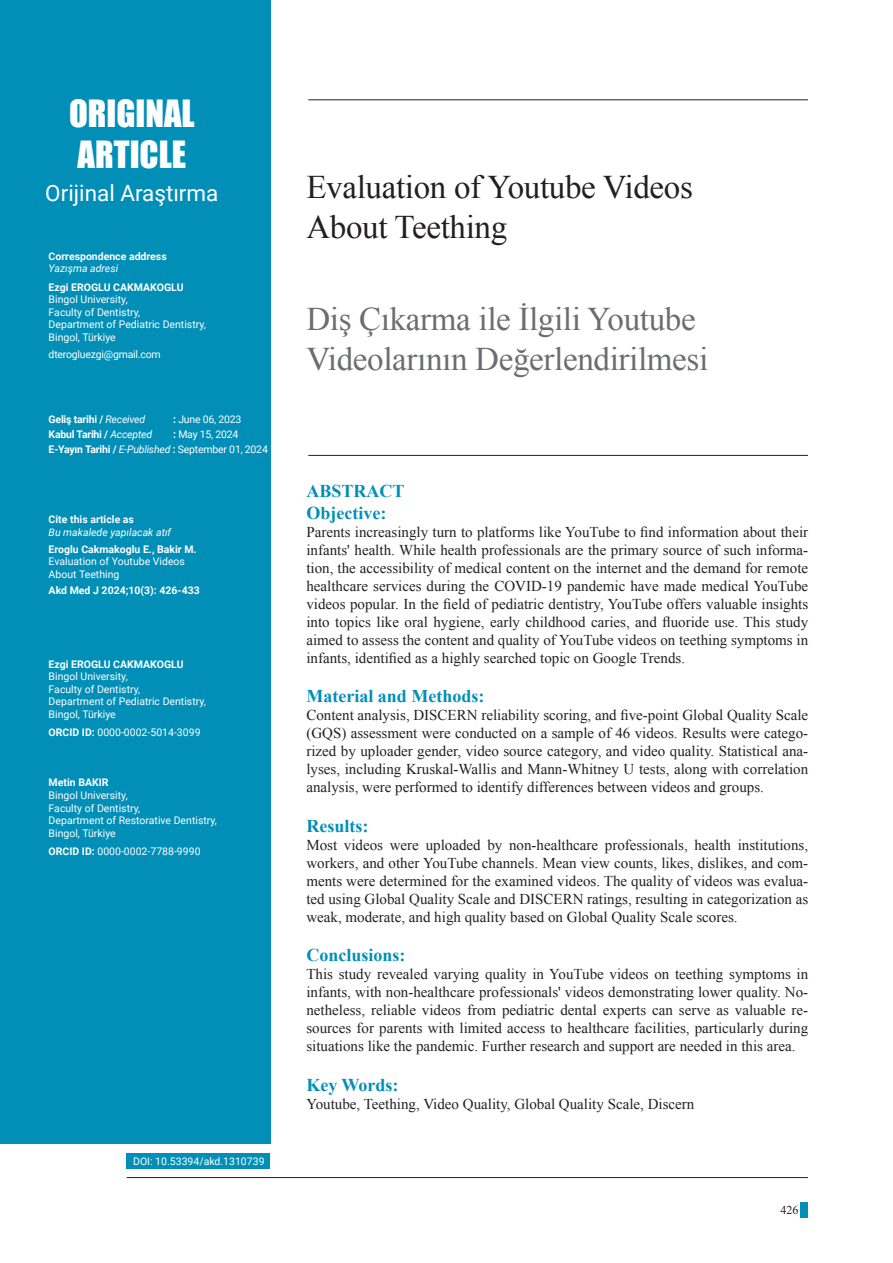
<style>
.page{position:relative;width:893px;height:1263px;background:#fff}
.page>*{position:absolute;margin:0;border:0;box-sizing:border-box;transform-origin:0 0}
.t1{font:34.5px/41.4px "Impact";color:#fff}
.t2{font:33px "Times New Roman";letter-spacing:-.01em;color:#6c6d70}
.t3{font:33px "Times New Roman";letter-spacing:-.01em;color:#231f20}
.t4{font:22.5px "Roboto";color:#fff}
.t5{font:700 18px "Times New Roman";color:#018fb8}
.t6{font:15px/18px "Times New Roman";color:#231f20;text-align:justify}
.t7{font:12px "Times New Roman";color:#231f20}
.t8{font:10.5px "Roboto";color:#fff}
.t9{font:700 10.5px "Roboto";color:#fff}
.t10{font:10.5px "Roboto";letter-spacing:-.02em;color:#fff}
.t11{font:700 10.5px "Roboto";letter-spacing:-.02em;color:#fff}
.t12{font:italic 10.5px "Roboto";color:#fff}
.s1{font-weight:400;font-style:italic}
.s2{font-weight:700}
.s3{font-style:italic}
</style>
<div class="page">
<div style="left:800px;top:1202px;width:8px;height:16px;background:#018fb8"></div>
<hr style="left:308px;top:99px;width:500px;height:1px;background:#231f20">
<hr style="left:308px;top:455px;width:500px;height:1px;background:#231f20">
<hr style="left:127px;top:1177px;width:681px;height:1px;background:#231f20">
<div style="left:0;top:0;width:270px;height:1144px;background:#018fb8"></div>
<div style="left:127px;top:1153px;width:143px;height:16px;background:#018fb8"></div>
<h1 class="t1" style="left:69px;top:92px;width:127px">ORIGINAL<br>ARTICLE</h1>
<h3 class="t4" style="left:45px;top:178px;width:175px">Orijinal Araştırma</h3>
<p class="t3" style="left:306px;top:165px;width:388px">Evaluation of Youtube Videos</p>
<p class="t3" style="left:306px;top:205px;width:202px">About Teething</p>
<p class="t9" style="left:49px;top:249px;width:120px">Correspondence address</p>
<p class="t12" style="left:49px;top:261px;width:71px">Yazışma adresi</p>
<p class="t9" style="left:49px;top:279px;width:136px">Ezgi EROGLU CAKMAKOGLU</p>
<p class="t8" style="left:49px;top:292px;width:81px">Bingol University,</p>
<p class="t8" style="left:49px;top:305px;width:93px">Faculty of Dentistry,</p>
<p class="t8" style="left:49px;top:317px;width:159px">Department of Pediatric Dentistry,</p>
<p class="t8" style="left:49px;top:330px;width:69px">Bingol, Türkiye</p>
<p class="t10" style="left:49px;top:347px;width:114px">dterogluezgi@gmail.com</p>
<p class="t11" style="left:49px;top:412px;width:98px">Geliş tarihi / <span class="s1">Received</span></p>
<p class="t10" style="left:173px;top:412px;width:70px"><span class="s2">:</span> June 06, 2023</p>
<p class="t11" style="left:49px;top:427px;width:105px">Kabul Tarihi / <span class="s1">Accepted</span></p>
<p class="t10" style="left:173px;top:427px;width:67px"><span class="s2">:</span> May 15, 2024</p>
<p class="t10" style="left:49px;top:442px;width:221px"><span class="s2">E-Yayın Tarihi /</span> <span class="s3">E-Published</span> <span class="s2">:</span> September 01, 2024</p>
<p class="t9" style="left:49px;top:512px;width:87px">Cite this article as</p>
<p class="t12" style="left:49px;top:525px;width:124px">Bu makalede yapılacak atıf</p>
<p class="t9" style="left:49px;top:542px;width:149px">Eroglu Cakmakoglu E., Bakir M.</p>
<p class="t8" style="left:49px;top:554px;width:138px">Evaluation of Youtube Videos</p>
<p class="t8" style="left:49px;top:567px;width:72px">About Teething</p>
<p class="t9" style="left:49px;top:583px;width:153px">Akd Med J 2024;10(3): 426-433</p>
<p class="t9" style="left:49px;top:656px;width:136px">Ezgi EROGLU CAKMAKOGLU</p>
<p class="t8" style="left:49px;top:669px;width:81px">Bingol University,</p>
<p class="t8" style="left:49px;top:682px;width:93px">Faculty of Dentistry,</p>
<p class="t8" style="left:49px;top:694px;width:159px">Department of Pediatric Dentistry,</p>
<p class="t8" style="left:49px;top:707px;width:69px">Bingol, Türkiye</p>
<p class="t8" style="left:49px;top:725px;width:153px"><span class="s2">ORCID ID:</span> 0000-0002-5014-3099</p>
<p class="t9" style="left:49px;top:775px;width:61px">Metin BAKIR</p>
<p class="t8" style="left:49px;top:788px;width:81px">Bingol University,</p>
<p class="t8" style="left:49px;top:800px;width:93px">Faculty of Dentistry,</p>
<p class="t8" style="left:49px;top:813px;width:170px">Department of Restorative Dentistry,</p>
<p class="t8" style="left:49px;top:826px;width:69px">Bingol, Türkiye</p>
<p class="t8" style="left:49px;top:844px;width:153px"><span class="s2">ORCID ID:</span> 0000-0002-7788-9990</p>
<p class="t8" style="left:133px;top:1154px;width:133px">DOI: 10.53394/akd.1310739</p>
<p class="t2" style="left:306px;top:297px;width:391px">Diş Çıkarma ile İlgili Youtube</p>
<p class="t2" style="left:306px;top:336px;width:403px">Videolarının Değerlendirilmesi</p>
<p class="t5" style="left:306px;top:478px;width:100px">ABSTRACT</p>
<p class="t5" style="left:306px;top:500px;width:81px">Objective:</p>
<p class="t6" style="left:306px;top:522px;width:503px">Parents increasingly turn to platforms like YouTube to find information about their infants' health. While health professionals are the primary source of such informa&shy;tion, the accessibility of medical content on the internet and the demand for remote healthcare services during the COVID-19 pandemic have made medical YouTube videos popular. In the field of pediatric dentistry, YouTube offers valuable insights into topics like oral hygiene, early childhood caries, and fluoride use. This study aimed to assess the content and quality of YouTube videos on teething symptoms in infants, identified as a highly searched topic on Google Trends.</p>
<p class="t5" style="left:306px;top:684px;width:179px">Material and Methods:</p>
<p class="t6" style="left:306px;top:706px;width:503px">Content analysis, DISCERN reliability scoring, and five-point Global Quality Scale (GQS) assessment were conducted on a sample of 46 videos. Results were catego&shy;rized by uploader gender, video source category, and video quality. Statistical ana&shy;lyses, including Kruskal-Wallis and Mann-Whitney U tests, along with correlation analysis, were performed to identify differences between videos and groups.</p>
<p class="t5" style="left:306px;top:813px;width:63px">Results:</p>
<p class="t6" style="left:306px;top:835px;width:503px">Most videos were uploaded by non-healthcare professionals, health institutions, workers, and other YouTube channels. Mean view counts, likes, dislikes, and com&shy;ments were determined for the examined videos. The quality of videos was evalua&shy;ted using Global Quality Scale and DISCERN ratings, resulting in categorization as weak, moderate, and high quality based on Global Quality Scale scores.</p>
<p class="t5" style="left:306px;top:943px;width:101px">Conclusions:</p>
<p class="t6" style="left:306px;top:965px;width:503px">This study revealed varying quality in YouTube videos on teething symptoms in infants, with non-healthcare professionals' videos demonstrating lower quality. No&shy;netheless, reliable videos from pediatric dental experts can serve as valuable re&shy;sources for parents with limited access to healthcare facilities, particularly during situations like the pandemic. Further research and support are needed in this area.</p>
<p class="t5" style="left:306px;top:1072px;width:94px">Key Words:</p>
<p class="t6" style="left:306px;top:1095px;width:389px">Youtube, Teething, Video Quality, Global Quality Scale, Discern</p>
<p class="t7" style="left:780px;top:1202px;width:19px">426</p>
</div>
